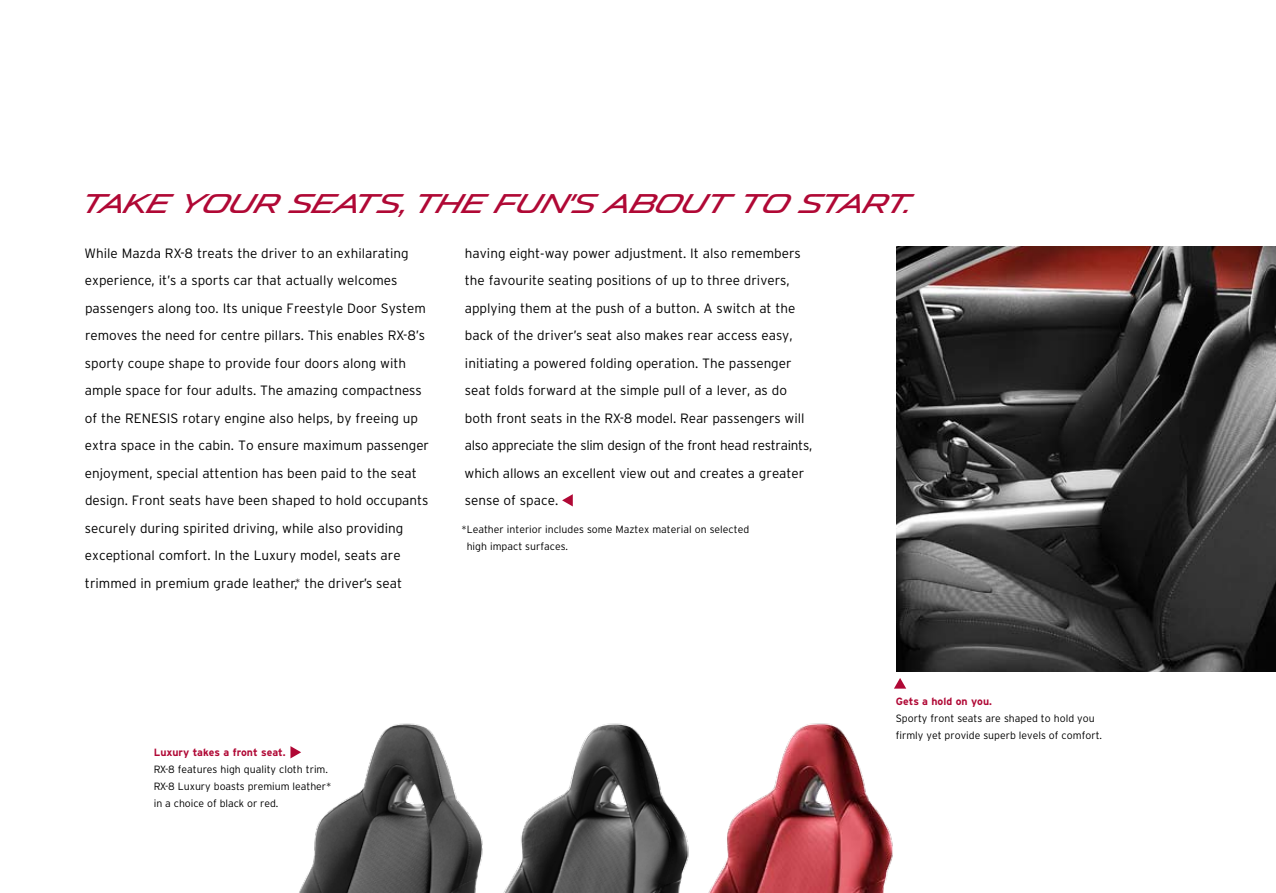
<style>
.page{position:relative;width:1276px;height:893px;background:#fff}
.page>*{position:absolute;margin:0;border:0;box-sizing:border-box;transform-origin:0 0}
.t1{font:27px "Mazda";color:#b00835}
.t2{font:300 13.5px/27.6px "Interstate";color:#000}
.t3{font:300 10.5px/17px "Interstate";color:#000}
.t4{font:700 10.5px "Interstate";color:#b00835}
.s1{font-size:24px}
</style>
<div class="page">
<svg style="left:562px;top:494px;width:11px;height:12px"></svg>
<svg style="left:894px;top:678px;width:12px;height:11px"></svg>
<img style="left:896px;top:247px;width:380px;height:425px">
<img style="left:290px;top:723px;width:193px;height:170px">
<img style="left:503px;top:723px;width:186px;height:170px">
<img style="left:708px;top:723px;width:185px;height:170px">
<h1 class="t1" style="left:83px;top:188px;width:832px">TAKE YOUR SEATS<span class="s1">,</span> THE FUN<span class="s1">’</span>S ABOUT TO START<span class="s1">.</span></h1>
<p class="t2" style="left:465px;top:239px;width:349px">having eight-way power adjustment. It also remembers the favourite seating positions of up to three drivers, applying them at the push of a button. A switch at the back of the driver’s seat also makes rear access easy, initiating a powered folding operation. The passenger seat folds forward at the simple pull of a lever, as do both front seats in the RX-8 model. Rear passengers will also appreciate the slim design of the front head restraints, which allows an excellent view out and creates a greater sense of space.</p>
<p class="t2" style="left:85px;top:239px;width:346px">While Mazda RX-8 treats the driver to an exhilarating experience, it’s a sports car that actually welcomes passengers along too. Its unique Freestyle Door System removes the need for centre pillars. This enables RX-8’s sporty coupe shape to provide four doors along with ample space for four adults. The amazing compactness of the RENESIS rotary engine also helps, by freeing up extra space in the cabin. To ensure maximum passenger enjoyment, special attention has been paid to the seat design. Front seats have been shaped to hold occupants securely during spirited driving, while also providing exceptional comfort. In the Luxury model, seats are trimmed in premium grade leather,<sup>*</sup> the driver’s seat</p>
<p class="t3" style="left:467px;top:521px;width:284px;text-indent:-5px">*Leather interior includes some Maztex material on selected high impact surfaces.</p>
<p class="t4" style="left:154px;top:746px;width:133px">Luxury takes a front seat.</p>
<p class="t3" style="left:154px;top:761px;width:179px">RX-8 features high quality cloth trim.<br>RX-8 Luxury boasts premium leather* in a choice of black or red.</p>
<p class="t4" style="left:895px;top:695px;width:98px">Gets a hold on you.</p>
<p class="t3" style="left:895px;top:709px;width:208px">Sporty front seats are shaped to hold you firmly yet provide superb levels of comfort.</p>
</div>
